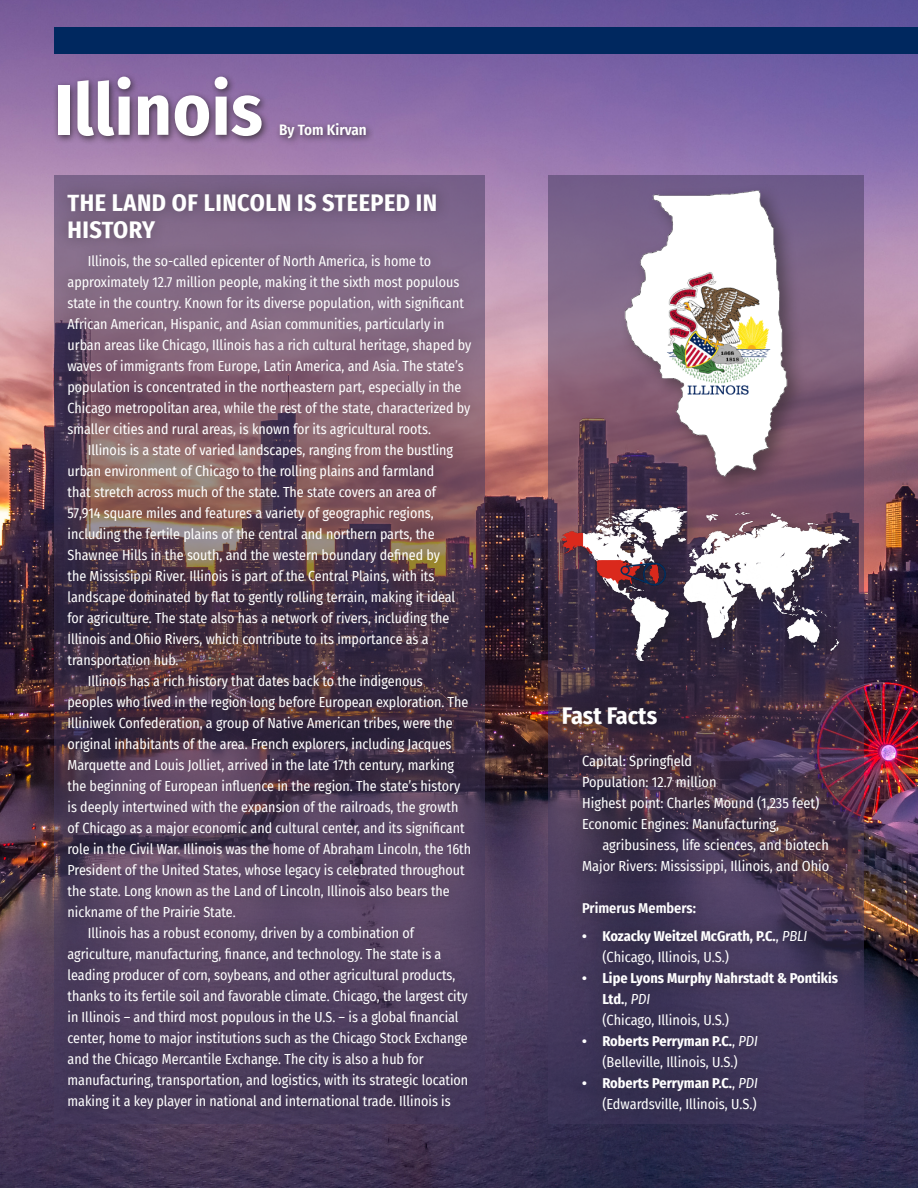
<style>
.page{position:relative;width:918px;height:1188px;background:#fff}
.page>*{position:absolute;margin:0;border:0;box-sizing:border-box;transform-origin:0 0}
.t1{font:700 72px "Fira Sans Condensed";letter-spacing:.01em;color:#fff}
.Body{font:700 24px/27px "Fira Sans Condensed";letter-spacing:.02em;color:#fff}
.Title_Pg_2{font:700 24px "Fira Sans Condensed";color:#fff}
.t2{font:600 15px "Fira Sans Condensed";color:#fff}
.Body-2{font:14.25px/21px "Fira Sans Condensed";color:#fff}
.t3{font:700 14.25px/21px "Fira Sans Condensed";color:#fff}
.Body-3{font:600 14.25px "Fira Sans Condensed";color:#fff}
.s1{font-weight:400}
.s2{font-weight:400;font-style:italic}
.s3{font-weight:700}
.s4{font-style:italic}
</style>
<div class="page">
<img style="left:0;top:0;width:918px;height:1188px">
<svg style="left:548px;top:176px;width:316px;height:948px;background:#604764"></svg>
<div style="left:548px;top:693px;width:304px;height:431px;background:#231f20;opacity:.5"></div>
<div style="left:556px;top:499px;width:313px;height:182px;background:#231f20;opacity:.5"></div>
<img style="left:562px;top:507px;width:288px;height:153px">
<div style="left:618px;top:182px;width:190px;height:315px;background:#231f20;opacity:.5"></div>
<img style="left:562px;top:189px;width:288px;height:289px">
<div style="left:54px;top:180px;width:431px;height:943px;background:#231f20;opacity:.5"></div>
<div style="left:53px;top:72px;width:322px;height:75px;background:#231f20;opacity:.75"></div>
<div style="left:54px;top:27px;width:864px;height:27px;background:#00285f"></div>
<p class="t1" style="left:54px;top:49px;width:210px">Illinois</p>
<p class="t2" style="left:279px;top:117px;width:89px">By Tom Kirvan</p>
<p class="Body" style="left:68px;top:188px;width:371px">THE LAND OF LINCOLN IS STEEPED IN<br>HISTORY</p>
<p class="Body-2" style="left:68px;top:250px;width:405px;text-indent:20px">Illinois, the so-called epicenter of North America, is home to approximately 12.7 million people, making it the sixth most populous state in the country. Known for its diverse population, with significant African American, Hispanic, and Asian communities, particularly in urban areas like Chicago, Illinois has a rich cultural heritage, shaped by waves of immigrants from Europe, Latin America, and Asia. The state’s population is concentrated in the northeastern part, especially in the Chicago metropolitan area, while the rest of the state, characterized by smaller cities and rural areas, is known for its agricultural roots.</p>
<p class="Body-2" style="left:68px;top:439px;width:389px;text-indent:20px">Illinois is a state of varied landscapes, ranging from the bustling urban environment of Chicago to the rolling plains and farmland that stretch across much of the state. The state covers an area of 57,914 square miles and features a variety of geographic regions, including the fertile plains of the central and northern parts, the Shawnee Hills in the south, and the western boundary defined by the Mississippi River. Illinois is part of the Central Plains, with its landscape dominated by flat to gently rolling terrain, making it ideal for agriculture. The state also has a network of rivers, including the Illinois and Ohio Rivers, which contribute to its importance as a transportation hub.</p>
<p class="Body-2" style="left:68px;top:670px;width:405px;text-indent:20px">Illinois has a rich history that dates back to the indigenous peoples who lived in the region long before European exploration. The Illiniwek Confederation, a group of Native American tribes, were the original inhabitants of the area. French explorers, including Jacques Marquette and Louis Jolliet, arrived in the late 17th century, marking the beginning of European influence in the region. The state’s history is deeply intertwined with the expansion of the railroads, the growth of Chicago as a major economic and cultural center, and its significant role in the Civil War. Illinois was the home of Abraham Lincoln, the 16th President of the United States, whose legacy is celebrated throughout the state. Long known as the Land of Lincoln, Illinois also bears the nickname of the Prairie State.</p>
<p class="Body-2" style="left:68px;top:922px;width:402px;text-indent:20px">Illinois has a robust economy, driven by a combination of agriculture, manufacturing, finance, and technology. The state is a leading producer of corn, soybeans, and other agricultural products, thanks to its fertile soil and favorable climate. Chicago, the largest city in Illinois – and third most populous in the U.S. – is a global financial center, home to major institutions such as the Chicago Stock Exchange and the Chicago Mercantile Exchange. The city is also a hub for manufacturing, transportation, and logistics, with its strategic location making it a key player in national and international trade. Illinois is</p>
<p class="Title_Pg_2" style="left:562px;top:695px;width:97px">Fast Facts</p>
<p class="Body-2" style="left:582px;top:750px;width:112px">Capital: Springfield</p>
<p class="Body-2" style="left:582px;top:771px;width:136px">Population: 12.7 million</p>
<p class="Body-2" style="left:582px;top:792px;width:239px">Highest point: Charles Mound (1,235 feet)</p>
<p class="Body-2" style="left:602px;top:813px;width:228px;text-indent:-20px">Economic Engines: Manufacturing, agribusiness, life sciences, and biotech</p>
<p class="Body-2" style="left:582px;top:855px;width:249px">Major Rivers: Mississippi, Illinois, and Ohio</p>
<p class="Body-3" style="left:582px;top:896px;width:115px">Primerus Members:</p>
<p class="t3" style="left:602px;top:924px;width:206px;text-indent:-20px">• Kozacky Weitzel McGrath, P.C.<span class="s1">,</span> <span class="s2">PBLI </span><span class="s1">(Chicago, Illinois, U.S.)</span></p>
<p class="t3" style="left:602px;top:966px;width:237px;text-indent:-20px">• Lipe Lyons Murphy Nahrstadt &amp; Pontikis<br>Ltd.<span class="s1">,</span> <span class="s2">PDI<br></span><span class="s1">(Chicago, Illinois, U.S.)</span></p>
<p class="Body-2" style="left:582px;top:1030px;width:177px;text-align:center"><span class="s3">• Roberts Perryman P.C.</span>, <span class="s4">PDI </span>(Belleville, Illinois, U.S.)</p>
<p class="Body-2" style="left:582px;top:1072px;width:177px;text-align:right"><span class="s3">• Roberts Perryman P.C.</span>, <span class="s4">PDI </span>(Edwardsville, Illinois, U.S.)</p>
</div>
